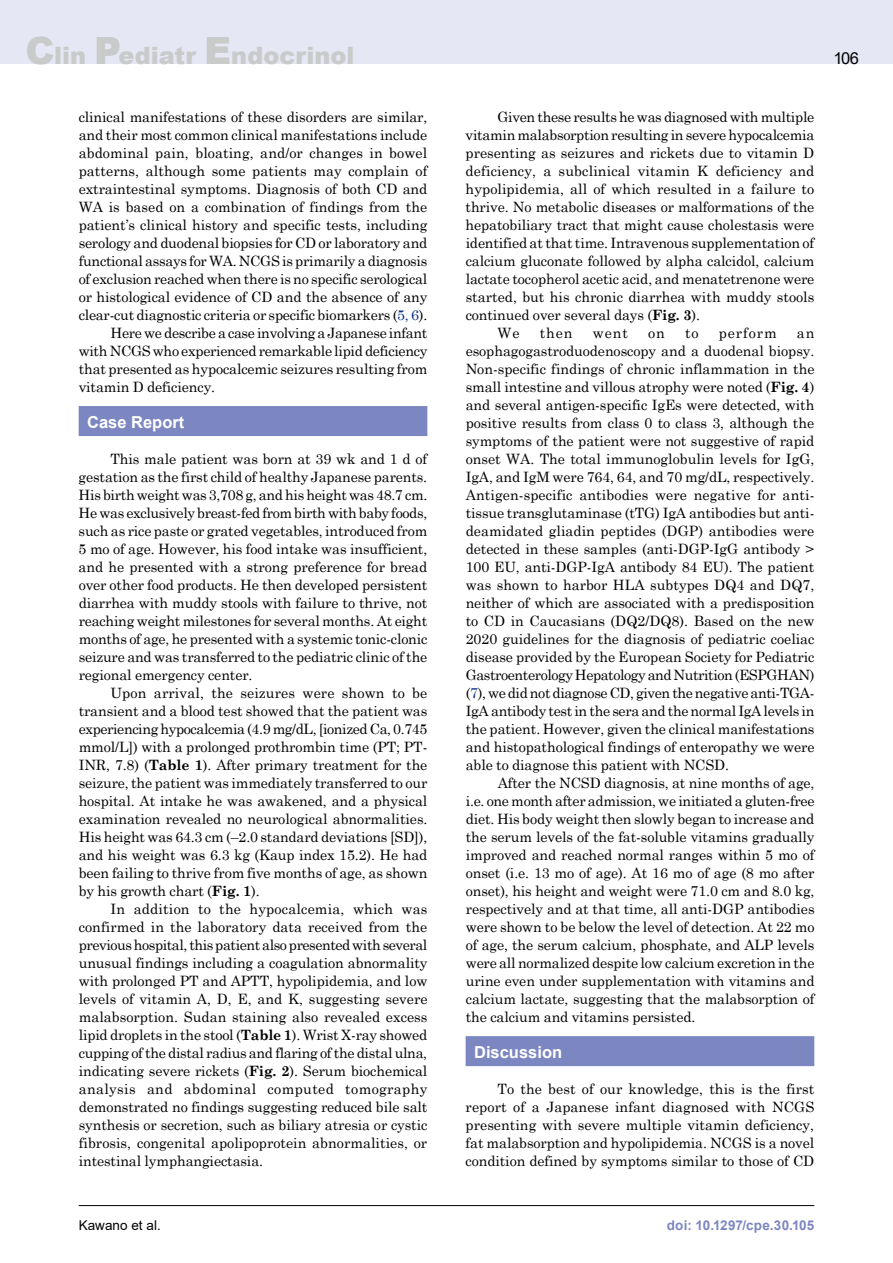
<style>
.page{position:relative;width:893px;height:1263px;background:#fff}
.page>*{position:absolute;margin:0;border:0;box-sizing:border-box;transform-origin:0 0}
.t1{font:900 24px "Arial";color:#c9caca}
.t2{font:700 16.5px "Arial";color:#fff}
.t3{font:16.5px "Arial";color:#000}
.t4{font:14.25px/18px "Century Schoolbook";letter-spacing:-.01em;color:#000;text-align:justify}
.t5{font:14.25px "Century Schoolbook";letter-spacing:.01em;color:#000}
.t6{font:14.25px "Century Schoolbook";letter-spacing:.065em;color:#000}
.t7{font:700 13.5px "Arial";letter-spacing:.01em;color:#7c86c1}
.t8{font:13.5px "Arial";letter-spacing:.005em;color:#000}
.s1{font-size:37.5px}
.s2{color:#0c3388}
.s3{font-weight:700}
</style>
<div class="page">
<div style="left:0;top:0;width:893px;height:64px;background:#e6e7f4"></div>
<hr style="left:79px;top:1205px;width:735px;height:1px;background:#000">
<div style="left:79px;top:406px;width:348px;height:30px;background:#7c86c1"></div>
<div style="left:466px;top:1036px;width:348px;height:30px;background:#7c86c1"></div>
<h1 class="t1" style="left:26px;top:38px;width:330px"><span class="s1">C</span>lin <span class="s1">P</span>ediatr <span class="s1">E</span>ndocrinol</h1>
<p class="t4" style="left:79px;top:106px;width:350px">clinical manifestations of these disorders are similar,</p>
<p class="t4" style="left:79px;top:124px;width:350px">and their most common clinical manifestations include</p>
<p class="t4" style="left:79px;top:142px;width:350px">abdominal pain, bloating, and/or changes in bowel</p>
<p class="t4" style="left:79px;top:160px;width:350px">patterns, although some patients may complain of</p>
<p class="t4" style="left:79px;top:178px;width:350px">extraintestinal symptoms. Diagnosis of both CD and</p>
<p class="t4" style="left:79px;top:196px;width:350px">WA is based on a combination of findings from the</p>
<p class="t4" style="left:79px;top:214px;width:350px">patient’s clinical history and specific tests, including</p>
<p class="t4" style="left:79px;top:232px;width:350px">serology and duodenal biopsies for CD or laboratory and</p>
<p class="t4" style="left:79px;top:250px;width:350px">functional assays for WA. NCGS is primarily a diagnosis</p>
<p class="t4" style="left:79px;top:268px;width:350px">of exclusion reached when there is no specific serological</p>
<p class="t4" style="left:79px;top:286px;width:350px">or histological evidence of CD and the absence of any</p>
<p class="t4" style="left:79px;top:304px;width:350px">clear-cut diagnostic criteria or specific biomarkers (<span class="s2">5, 6</span>).</p>
<p class="t4" style="left:111px;top:322px;width:318px">Here we describe a case involving a Japanese infant</p>
<p class="t4" style="left:79px;top:340px;width:350px">with NCGS who experienced remarkable lipid deficiency</p>
<p class="t4" style="left:79px;top:358px;width:350px">that presented as hypocalcemic seizures resulting from</p>
<p class="t4" style="left:79px;top:376px;width:138px">vitamin D deficiency.</p>
<p class="t2" style="left:87px;top:410px;width:99px">Case Report</p>
<p class="t4" style="left:79px;top:448px;width:350px;text-indent:32px">This male patient was born at 39 wk and 1 d of gestation as the first child of healthy Japanese parents.<br>His birth weight was 3,708 g, and his height was 48.7 cm.<br>He was exclusively breast-fed from birth with baby foods, such as rice paste or grated vegetables, introduced from 5 mo of age. However, his food intake was insufficient, and he presented with a strong preference for bread over other food products. He then developed persistent diarrhea with muddy stools with failure to thrive, not reaching weight milestones for several months. At eight months of age, he presented with a systemic tonic-clonic seizure and was transferred to the pediatric clinic of the regional emergency center.</p>
<p class="t4" style="left:79px;top:682px;width:350px;text-indent:32px">Upon arrival, the seizures were shown to be transient and a blood test showed that the patient was experiencing hypocalcemia (4.9 mg/dL, [ionized Ca, 0.745 mmol/L]) with a prolonged prothrombin time (PT; PT-INR, 7.8) (<span class="s3">Table 1</span>). After primary treatment for the seizure, the patient was immediately transferred to our hospital. At intake he was awakened, and a physical examination revealed no neurological abnormalities.<br>His height was 64.3 cm (–2.0 standard deviations [SD]), and his weight was 6.3 kg (Kaup index 15.2). He had been failing to thrive from five months of age, as shown by his growth chart (<span class="s3">Fig. 1</span>).</p>
<p class="t4" style="left:79px;top:898px;width:350px;text-indent:32px">In addition to the hypocalcemia, which was confirmed in the laboratory data received from the previous hospital, this patient also presented with several unusual findings including a coagulation abnormality with prolonged PT and APTT, hypolipidemia, and low levels of vitamin A, D, E, and K, suggesting severe malabsorption. Sudan staining also revealed excess lipid droplets in the stool (<span class="s3">Table 1</span>). Wrist X-ray showed cupping of the distal radius and flaring of the distal ulna, indicating severe rickets (<span class="s3">Fig. 2</span>). Serum biochemical analysis and abdominal computed tomography demonstrated no findings suggesting reduced bile salt synthesis or secretion, such as biliary atresia or cystic fibrosis, congenital apolipoprotein abnormalities, or intestinal lymphangiectasia.</p>
<p class="t8" style="left:79px;top:1216px;width:84px">Kawano et al.</p>
<p class="t4" style="left:497px;top:106px;width:318px">Given these results he was diagnosed with multiple</p>
<p class="t4" style="left:466px;top:124px;width:350px">vitamin malabsorption resulting in severe hypocalcemia</p>
<p class="t4" style="left:466px;top:142px;width:350px">presenting as seizures and rickets due to vitamin D</p>
<p class="t5" style="left:466px;top:158px;width:350px">deficiency, a subclinical vitamin K deficiency and</p>
<p class="t4" style="left:466px;top:178px;width:350px">hypolipidemia, all of which resulted in a failure to</p>
<p class="t4" style="left:466px;top:196px;width:350px">thrive. No metabolic diseases or malformations of the</p>
<p class="t4" style="left:466px;top:214px;width:350px">hepatobiliary tract that might cause cholestasis were</p>
<p class="t4" style="left:466px;top:232px;width:350px">identified at that time. Intravenous supplementation of</p>
<p class="t4" style="left:466px;top:250px;width:350px">calcium gluconate followed by alpha calcidol, calcium</p>
<p class="t4" style="left:466px;top:268px;width:350px">lactate tocopherol acetic acid, and menatetrenone were</p>
<p class="t4" style="left:466px;top:286px;width:350px">started, but his chronic diarrhea with muddy stools</p>
<p class="t4" style="left:466px;top:304px;width:236px">continued over several days (<span class="s3">Fig. 3</span>).</p>
<p class="t4" style="left:498px;top:322px;width:24px">We</p>
<p class="t4" style="left:540px;top:322px;width:34px">then</p>
<p class="t4" style="left:593px;top:322px;width:37px">went</p>
<p class="t4" style="left:648px;top:322px;width:18px">on</p>
<p class="t4" style="left:685px;top:322px;width:15px">to</p>
<p class="t6" style="left:719px;top:320px;width:59px">perform</p>
<p class="t4" style="left:466px;top:322px;width:350px;text-indent:331px">an esophagogastroduodenoscopy and a duodenal biopsy.<br>Non-specific findings of chronic inflammation in the small intestine and villous atrophy were noted (<span class="s3">Fig. 4</span>) and several antigen-specific IgEs were detected, with positive results from class 0 to class 3, although the symptoms of the patient were not suggestive of rapid onset WA. The total immunoglobulin levels for IgG, IgA, and IgM were 764, 64, and 70 mg/dL, respectively.<br>Antigen-specific antibodies were negative for anti&shy;tissue transglutaminase (tTG) IgA antibodies but anti&shy;deamidated gliadin peptides (DGP) antibodies were detected in these samples (anti-DGP-IgG antibody &gt; 100 EU, anti-DGP-IgA antibody 84 EU). The patient was shown to harbor HLA subtypes DQ4 and DQ7, neither of which are associated with a predisposition to CD in Caucasians (DQ2/DQ8). Based on the new 2020 guidelines for the diagnosis of pediatric coeliac disease provided by the European Society for Pediatric Gastroenterology Hepatology and Nutrition (ESPGHAN) (<span class="s2">7</span>), we did not diagnose CD, given the negative anti-TGA-IgA antibody test in the sera and the normal IgA levels in the patient. However, given the clinical manifestations and histopathological findings of enteropathy we were able to diagnose this patient with NCSD.</p>
<p class="t4" style="left:466px;top:772px;width:350px;text-indent:32px">After the NCSD diagnosis, at nine months of age, i.e. one month after admission, we initiated a gluten-free diet. His body weight then slowly began to increase and the serum levels of the fat-soluble vitamins gradually improved and reached normal ranges within 5 mo of onset (i.e. 13 mo of age). At 16 mo of age (8 mo after onset), his height and weight were 71.0 cm and 8.0 kg, respectively and at that time, all anti-DGP antibodies were shown to be below the level of detection. At 22 mo of age, the serum calcium, phosphate, and ALP levels were all normalized despite low calcium excretion in the urine even under supplementation with vitamins and calcium lactate, suggesting that the malabsorption of the calcium and vitamins persisted.</p>
<p class="t2" style="left:474px;top:1040px;width:90px">Discussion</p>
<p class="t4" style="left:466px;top:1078px;width:350px;text-indent:32px">To the best of our knowledge, this is the first report of a Japanese infant diagnosed with NCGS presenting with severe multiple vitamin deficiency, fat malabsorption and hypolipidemia. NCGS is a novel condition defined by symptoms similar to those of CD</p>
<p class="t3" style="left:833px;top:47px;width:27px">106</p>
<p class="t7" style="left:667px;top:1216px;width:149px">doi: 10.1297/cpe.30.105</p>
</div>
